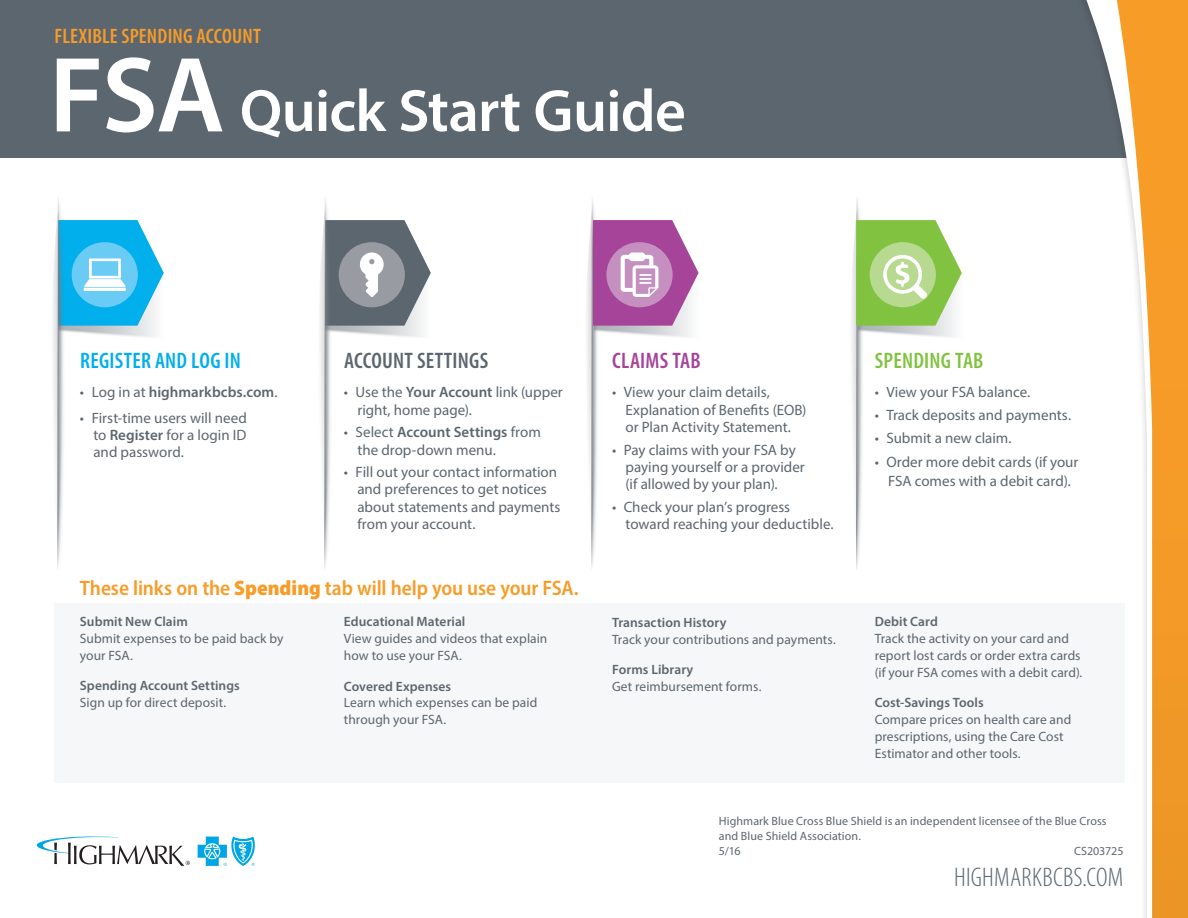
<style>
.page{position:relative;width:1188px;height:918px;background:#fff}
.page>*{position:absolute;margin:0;border:0;box-sizing:border-box;transform-origin:0 0}
.Headline_Cover{font:600 108px "Myriad Pro";color:#fff}
.Headline_Cover-2{font:600 60px "Myriad Pro";letter-spacing:-.015em;color:#fff}
.t1{font:300 condensed 27px "Myriad Pro";letter-spacing:.01em;color:#5c666f}
.Subhead_Short{font:600 condensed 22.5px "Myriad Pro";letter-spacing:.01em;color:#00afec}
.Body_Regular{font:600 condensed 22.5px "Myriad Pro";letter-spacing:.01em;color:#5c666f}
.Body_Regular-2{font:600 condensed 22.5px "Myriad Pro";letter-spacing:.01em;color:#81c340}
.Body_Regular-3{font:600 condensed 22.5px "Myriad Pro";letter-spacing:.01em;color:#a54499}
.Subhead_Long{font:600 semi-condensed 21px "Myriad Pro";letter-spacing:-.005em;color:#f89c28}
.Headline_2{font:600 condensed 21px "Myriad Pro";letter-spacing:.01em;color:#f89c28}
.t2{font:15px/17.2px "Myriad Pro";color:#5c666f}
.t3{font:600 15px "Myriad Pro";color:#5c666f}
.Body_Regular-4{font:13.5px/16.8px "Myriad Pro";letter-spacing:.005em;color:#5c666f}
.Body_Regular-5{font:600 13.5px "Myriad Pro";letter-spacing:.005em;color:#5c666f}
.t4{font:12px/15px "Myriad Pro";letter-spacing:.005em;color:#5c666f}
.s1{font-weight:600}
.s2{font-weight:400}
.s3{font-weight:900}
</style>
<div class="page">
<div style="left:0;top:0;width:1154px;height:158px;background:#5c666f"></div>
<svg style="left:53px;top:199px;width:111px;height:370px"></svg>
<svg style="left:320px;top:199px;width:111px;height:370px"></svg>
<svg style="left:851px;top:199px;width:111px;height:370px"></svg>
<svg style="left:587px;top:199px;width:112px;height:370px"></svg>
<div style="left:54px;top:603px;width:1071px;height:180px;background:#f6f7f8"></div>
<div style="left:1075px;top:0;width:113px;height:918px;background:#231f20;opacity:.25"></div>
<svg style="left:1081px;top:0;width:36px;height:918px"></svg>
<svg style="left:1117px;top:0;width:71px;height:918px"></svg>
<svg style="left:37px;top:836px;width:153px;height:30px"></svg>
<svg style="left:198px;top:837px;width:57px;height:29px"></svg>
<p class="Headline_2" style="left:55px;top:23px;width:208px">FLEXIBLE SPENDING ACCOUNT</p>
<p class="Headline_Cover" style="left:49px;top:26px;width:177px">FSA</p>
<p class="Headline_Cover-2" style="left:240px;top:73px;width:448px">Quick Start Guide</p>
<p class="Body_Regular" style="left:344px;top:347px;width:146px">ACCOUNT SETTINGS</p>
<p class="t2" style="left:357px;top:384px;width:207px;text-indent:-14px">• Use the <span class="s1">Your Account</span> link (upper right, home page).</p>
<p class="t2" style="left:357px;top:423px;width:185px;text-indent:-14px">• Select <span class="s1">Account Settings</span> from the drop-down menu.</p>
<p class="t2" style="left:357px;top:463px;width:205px;text-indent:-14px">• Fill out your contact information and preferences to get notices about statements and payments from your account.</p>
<p class="Subhead_Short" style="left:80px;top:347px;width:162px">REGISTER AND LOG IN</p>
<p class="Body_Regular-3" style="left:612px;top:347px;width:90px">CLAIMS TAB</p>
<p class="t2" style="left:626px;top:384px;width:183px;text-indent:-14px">• View your claim details,<br>Explanation of Benefits (EOB) or Plan Activity Statement.</p>
<p class="t2" style="left:626px;top:441px;width:181px;text-indent:-14px">• Pay claims with your FSA by paying yourself or a provider (if allowed by your plan).</p>
<p class="t2" style="left:626px;top:498px;width:210px;text-indent:-14px">• Check your plan’s progress toward reaching your deductible.</p>
<p class="t3" style="left:80px;top:382px;width:199px"><span class="s2">• Log in at</span> highmarkbcbs.com<span class="s2">.</span></p>
<p class="t2" style="left:93px;top:409px;width:155px;text-align:justify;text-indent:-14px">• First-time users will need to <span class="s1">Register</span> for a login ID and password.</p>
<p class="Subhead_Long" style="left:80px;top:574px;width:500px">These links on the <span class="s3">Spending</span> tab will help you use your FSA.</p>
<p class="Body_Regular-4" style="left:80px;top:613px;width:205px"><span class="s1">Submit New Claim<br></span>Submit expenses to be paid back by your FSA.</p>
<p class="Body_Regular-5" style="left:80px;top:677px;width:161px">Spending Account Settings</p>
<p class="Body_Regular-4" style="left:80px;top:694px;width:148px">Sign up for direct deposit.</p>
<p class="Body_Regular-4" style="left:344px;top:613px;width:205px"><span class="s1">Educational Material<br></span>View guides and videos that explain how to use your FSA.</p>
<p class="Body_Regular-4" style="left:344px;top:677px;width:195px"><span class="s1">Covered Expenses<br></span>Learn which expenses can be paid through your FSA.</p>
<p class="Body_Regular-5" style="left:612px;top:614px;width:116px">Transaction History</p>
<p class="Body_Regular-4" style="left:612px;top:631px;width:225px">Track your contributions and payments.</p>
<p class="Body_Regular-5" style="left:612px;top:661px;width:83px">Forms Library</p>
<p class="Body_Regular-4" style="left:612px;top:678px;width:151px">Get reimbursement forms.</p>
<p class="Body_Regular-2" style="left:875px;top:347px;width:110px">SPENDING TAB</p>
<p class="t2" style="left:875px;top:384px;width:157px">• View your FSA balance.</p>
<p class="t2" style="left:875px;top:406px;width:198px">• Track deposits and payments.</p>
<p class="t2" style="left:875px;top:429px;width:138px">• Submit a new claim.</p>
<p class="t2" style="left:875px;top:452px;width:205px;line-height:18.8px;text-align:center">• Order more debit cards (if your<br>FSA comes with a debit card).</p>
<p class="Body_Regular-5" style="left:875px;top:613px;width:65px">Debit Card</p>
<p class="Body_Regular-4" style="left:875px;top:630px;width:209px">Track the activity on your card and report lost cards or order extra cards (if your FSA comes with a debit card).</p>
<p class="Body_Regular-5" style="left:875px;top:694px;width:111px">Cost-Savings Tools</p>
<p class="Body_Regular-4" style="left:875px;top:711px;width:198px">Compare prices on health care and prescriptions, using the Care Cost<br>Estimator and other tools.</p>
<p class="t4" style="left:719px;top:814px;width:389px">Highmark Blue Cross Blue Shield is an independent licensee of the Blue Cross and Blue Shield Association.</p>
<p class="t4" style="left:719px;top:844px;width:23px">5/16</p>
<p class="t4" style="left:1074px;top:844px;width:51px">CS203725</p>
<p class="t1" style="left:954px;top:861px;width:171px">HIGHMARKBCBS.COM</p>
</div>
